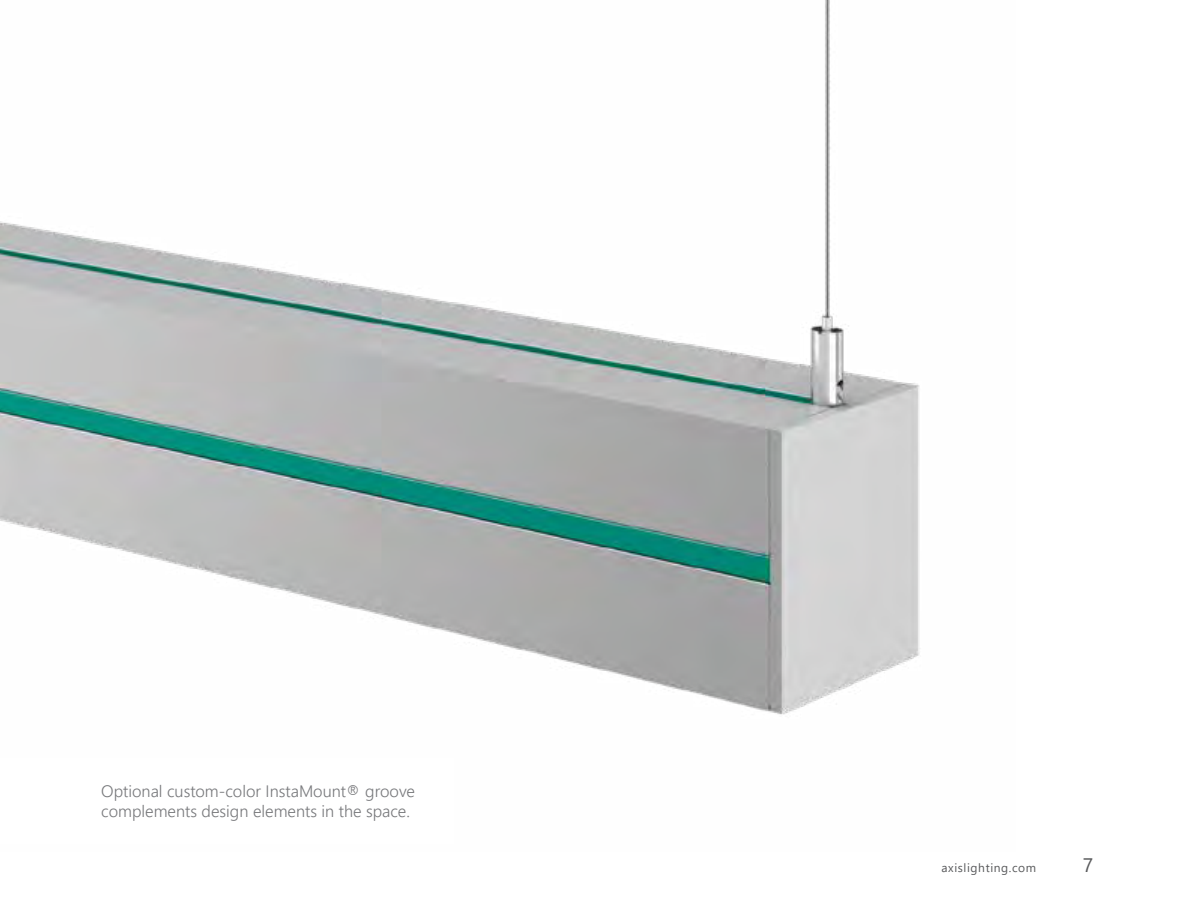
<style>
.page{position:relative;width:1188px;height:918px;background:#fff}
.page>*{position:absolute;margin:0;border:0;box-sizing:border-box;transform-origin:0 0}
.t1{font:19.5px "Segoe UI";color:#58595b}
.t2{font:300 16.5px/19.5px "Segoe UI";color:#77787b}
.t3{font:12px "Segoe UI";letter-spacing:.05em;color:#58595b}
</style>
<div class="page">
<img style="left:0;top:0;width:920px;height:715px">
<p class="t2" style="left:101px;top:780px;width:315px">Optional custom-color InstaMount® groove complements design elements in the space.</p>
<p class="t3" style="left:942px;top:857px;width:96px">axislighting.com</p>
<p class="t1" style="left:1083px;top:847px;width:12px">7</p>
</div>
